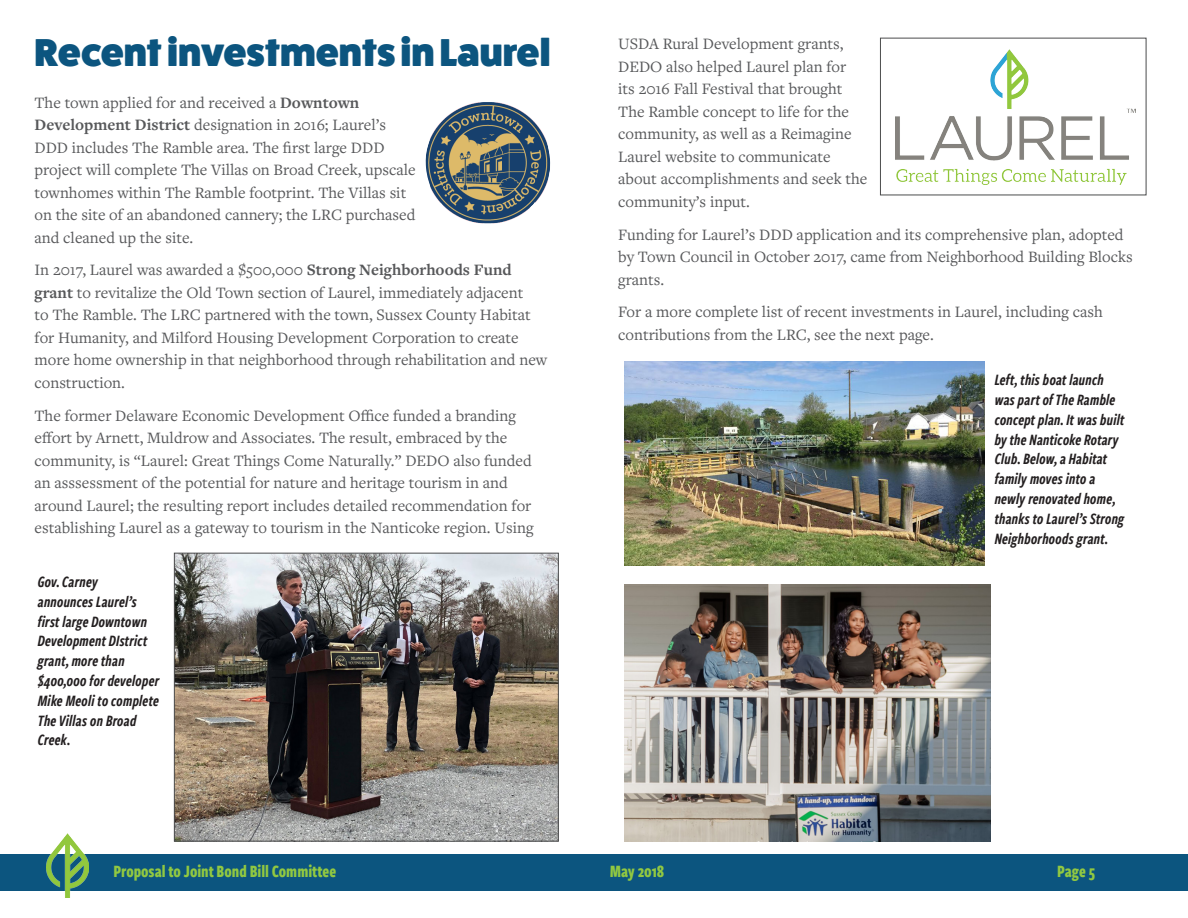
<style>
.page{position:relative;width:1188px;height:918px;background:#fff}
.page>*{position:absolute;margin:0;border:0;box-sizing:border-box;transform-origin:0 0}
.t1{font:800 39px "Fat Frank";color:#0c557f}
.t2{font:700 18px "Freight Sans Cmp Pro";color:#91c841}
.t3{font:16.5px/22.5px "Freight Text Pro";color:#57585a}
.t4{font:italic 16.5px/19.8px "Freight Sans Cmp Pro Semi";color:#231f20}
.s1{font-weight:700}
</style>
<div class="page">
<div style="left:0;top:854px;width:1188px;height:37px;background:#0c557f"></div>
<img style="left:47px;top:833px;width:42px;height:64px">
<img style="left:425px;top:102px;width:125px;height:122px">
<img style="left:176px;top:555px;width:381px;height:285px">
<div style="left:174px;top:553px;width:385px;height:289px;border:1px solid #4b4c4d"></div>
<img style="left:624px;top:585px;width:367px;height:257px">
<img style="left:895px;top:50px;width:240px;height:134px">
<img style="left:624px;top:361px;width:360px;height:205px">
<h1 class="t1" style="left:35px;top:31px;width:517px">Recent investments in Laurel</h1>
<p class="t3" style="left:35px;top:90px;width:383px">The town applied for and received a <span class="s1">Downtown Development District</span> designation in 2016; Laurel’s DDD includes The Ramble area. The first large DDD project will complete The Villas on Broad Creek, upscale townhomes within The Ramble footprint. The Villas sit on the site of an abandoned cannery; the LRC purchased and cleaned up the site.</p>
<p class="t3" style="left:35px;top:258px;width:514px">In 2017, Laurel was awarded a $500,000 <span class="s1">Strong Neighborhoods Fund grant</span> to revitalize the Old Town section of Laurel, immediately adjacent<br>to The Ramble. The LRC partnered with the town, Sussex County Habitat for Humanity, and Milford Housing Development Corporation to create more home ownership in that neighborhood through rehabilitation and new construction.</p>
<p class="t3" style="left:35px;top:404px;width:501px">The former Delaware Economic Development Office funded a branding effort by Arnett, Muldrow and Associates. The result, embraced by the community, is “Laurel: Great Things Come Naturally.” DEDO also funded an asssessment of the potential for nature and heritage tourism in and around Laurel; the resulting report includes detailed recommendation for establishing Laurel as a gateway to tourism in the Nanticoke region. Using</p>
<p class="t4" style="left:38px;top:571px;width:123px">Gov. Carney<br>announces Laurel’s first large Downtown<br>Development DIstrict grant, more than $400,000 for developer<br>Mike Meoli to complete<br>The Villas on Broad<br>Creek.</p>
<p class="t3" style="left:618px;top:32px;width:251px">USDA Rural Development grants,<br>DEDO also helped Laurel plan for<br>its 2016 Fall Festival that brought<br>The Ramble concept to life for the community, as well as a Reimagine<br>Laurel website to communicate about accomplishments and seek the community’s input.</p>
<p class="t3" style="left:618px;top:223px;width:516px">Funding for Laurel’s DDD application and its comprehensive plan, adopted by Town Council in October 2017, came from Neighborhood Building Blocks grants.</p>
<p class="t3" style="left:618px;top:300px;width:486px">For a more complete list of recent investments in Laurel, including cash contributions from the LRC, see the next page.</p>
<p class="t4" style="left:995px;top:369px;width:131px">Left, this boat launch was part of The Ramble concept plan. It was built by the Nanticoke Rotary<br>Club. Below, a Habitat family moves into a newly renovated home, thanks to Laurel’s Strong<br>Neighborhoods grant.</p>
<p class="t2" style="left:113px;top:859px;width:224px">Proposal to Joint Bond Bill Committee</p>
<p class="t2" style="left:610px;top:859px;width:56px">May 2018</p>
<p class="t2" style="left:1057px;top:859px;width:39px">Page 5</p>
</div>
